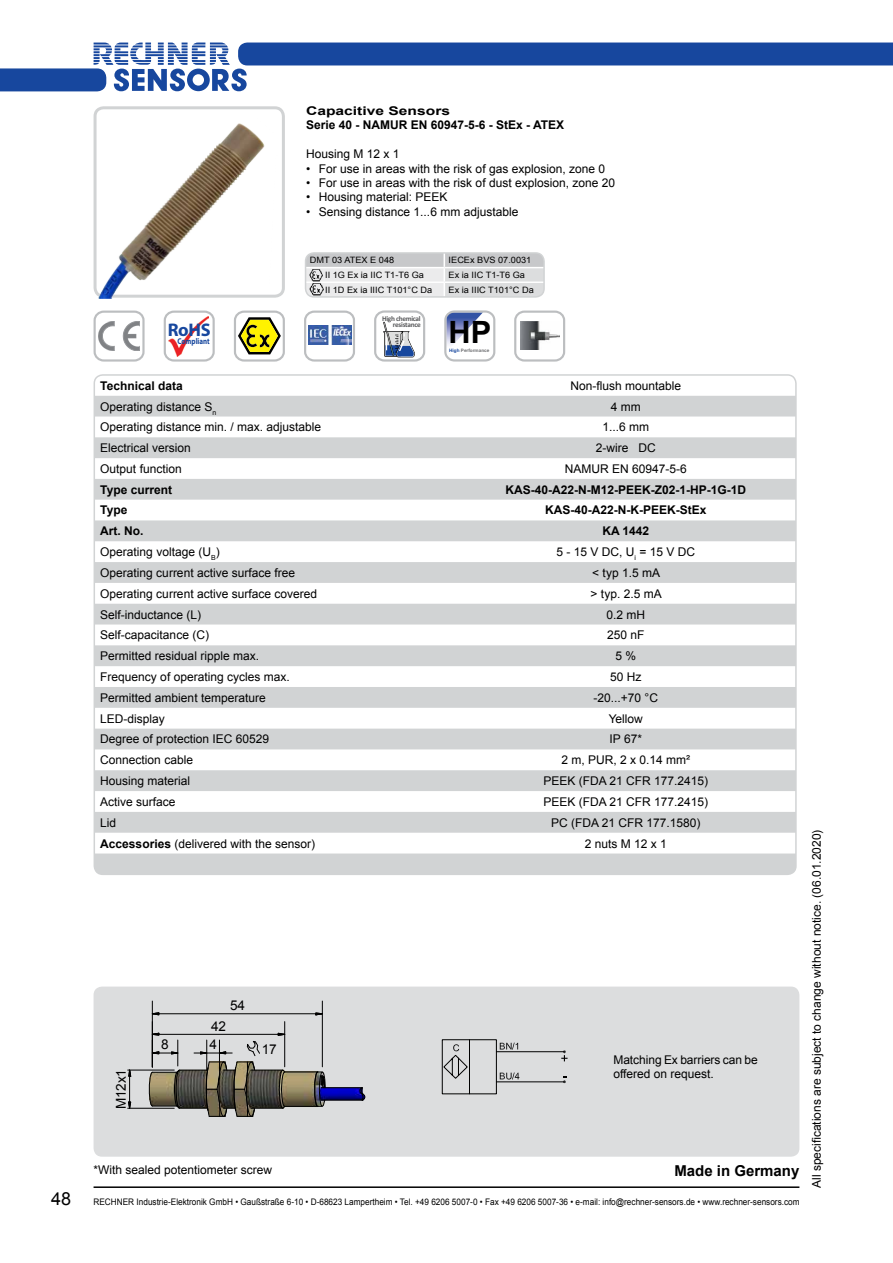
<style>
.page{position:relative;width:893px;height:1263px;background:#fff}
.page>*{position:absolute;margin:0;border:0;box-sizing:border-box;transform-origin:0 0}
.t1{font:700 30.75px "Arial";color:#000}
.t2{font:700 18.3px "Myriad Pro";color:#17479e}
.t3{font:700 15px "Arial";color:#000}
.t4{font:13.5px "Arial";letter-spacing:-.02em;color:#000}
.t5{font:12px/14.4px "Arial";color:#000}
.t6{font:700 12px "Arial";color:#000}
.t7{font:700 12px/14.4px "Arial";color:#000;scale:1.3 1}
.t8{font:12px "Arial";letter-spacing:.28em;color:#000}
.t9{font:9px "Arial";color:#000;scale:.91 1}
.t10{font:8.7px "Arial";color:#000;scale:1.05 1}
.t11{font:700 8.4px "Myriad Pro";color:#17479e;scale:.82 1}
.t12{font:700 7.2px/6.1px "Calibri";letter-spacing:-.045em;color:#58595b;text-align:right}
.t13{font:700 4.65px "Arial";color:#6d6e71}
.s1{color:#17479e}
.s2{font-weight:700}
.s3{font-size:18px}
</style>
<div class="page">
<svg style="left:0;top:43px;width:893px;height:48px"></svg>
<hr style="left:94px;top:1186px;width:705px;height:2px;background:#000">
<div style="left:94px;top:986px;width:705px;height:171px;background:#dcddde;border-radius:9px"></div>
<div style="left:94px;top:106px;width:191px;height:192px;border:3px solid #d1d3d4;border-radius:9px"></div>
<svg style="left:563px;top:1076px;width:4px;height:7px"></svg>
<svg style="left:561px;top:1050px;width:7px;height:11px"></svg>
<hr style="left:496px;top:1081px;width:68px;height:1px;background:#000">
<hr style="left:496px;top:1051px;width:68px;height:1px;background:#000">
<svg style="left:441px;top:1039px;width:78px;height:56px"></svg>
<div style="left:374px;top:310px;width:51px;height:52px;border:2px solid #bcbec0;border-radius:9px"></div>
<svg style="left:383px;top:322px;width:32px;height:35px"></svg>
<div style="left:94px;top:311px;width:51px;height:51px;border:2px solid #bcbec0;border-radius:9px"></div>
<svg style="left:98px;top:321px;width:42px;height:30px"></svg>
<div style="left:164px;top:311px;width:51px;height:51px;border:2px solid #bcbec0;border-radius:9px"></div>
<img style="left:168px;top:316px;width:40px;height:40px">
<div style="left:304px;top:311px;width:51px;height:51px;border:2px solid #bcbec0;border-radius:9px"></div>
<img style="left:308px;top:325px;width:43px;height:20px">
<div style="left:234px;top:311px;width:51px;height:51px;border:2px solid #bcbec0;border-radius:9px"></div>
<svg style="left:238px;top:317px;width:43px;height:37px"></svg>
<svg style="left:444px;top:310px;width:51px;height:52px"></svg>
<img style="left:260px;top:1062px;width:99px;height:46px">
<svg style="left:359px;top:1087px;width:6px;height:14px"></svg>
<hr style="left:321px;top:1087px;width:41px;height:1px;background:#000">
<hr style="left:321px;top:1100px;width:41px;height:1px;background:#000">
<svg style="left:279px;top:1069px;width:6px;height:40px"></svg>
<svg style="left:314px;top:1071px;width:12px;height:36px"></svg>
<hr style="left:251px;top:1108px;width:32px;height:1px;background:#000">
<hr style="left:251px;top:1070px;width:32px;height:1px;background:#000">
<hr style="left:285px;top:1106px;width:33px;height:1px;background:#000">
<hr style="left:285px;top:1072px;width:33px;height:1px;background:#000">
<svg style="left:151px;top:1012px;width:8px;height:3px"></svg>
<svg style="left:315px;top:1012px;width:7px;height:3px"></svg>
<hr style="left:159px;top:1013px;width:157px;height:1px;background:#000">
<hr style="left:322px;top:1001px;width:1px;height:66px;background:#000">
<hr style="left:152px;top:1001px;width:1px;height:66px;background:#000">
<svg style="left:278px;top:1032px;width:8px;height:4px"></svg>
<hr style="left:159px;top:1034px;width:119px;height:1px;background:#000">
<hr style="left:284px;top:1021px;width:1px;height:46px;background:#000">
<svg style="left:128px;top:1069px;width:3px;height:39px"></svg>
<hr style="left:128px;top:1070px;width:46px;height:1px;background:#000">
<hr style="left:128px;top:1108px;width:46px;height:1px;background:#000">
<svg style="left:149px;top:1033px;width:111px;height:84px"></svg>
<img style="left:94px;top:114px;width:184px;height:185px">
<div style="left:514px;top:311px;width:51px;height:51px;border:2px solid #bcbec0;border-radius:9px"></div>
<img style="left:520px;top:322px;width:39px;height:28px">
<svg style="left:306px;top:255px;width:236px;height:40px;background:#dddddf"></svg>
<div style="left:305px;top:252px;width:240px;height:46px;border:2px solid #d1d3d4;border-radius:9px"></div>
<img style="left:308px;top:268px;width:15px;height:13px">
<img style="left:309px;top:283px;width:14px;height:12px">
<svg style="left:94px;top:396px;width:700px;height:478px;fill:#d4d6d7"></svg>
<div style="left:94px;top:374px;width:703px;height:501px;border:2px solid #d1d3d4;border-radius:9px"></div>
<p class="t7" style="left:306px;top:104px;width:200px">Capacitive Sensors<br>Serie 40 - NAMUR EN 60947-5-6 - StEx - ATEX</p>
<p class="t5" style="left:306px;top:147px;width:95px">Housing M 12 x 1</p>
<p class="t5" style="left:306px;top:161px;width:300px">• For use in areas with the risk of gas explosion, zone 0</p>
<p class="t5" style="left:306px;top:176px;width:310px">• For use in areas with the risk of dust explosion, zone 20</p>
<p class="t5" style="left:306px;top:190px;width:143px">• Housing material: PEEK</p>
<p class="t5" style="left:306px;top:205px;width:214px">• Sensing distance 1...6 mm adjustable</p>
<p class="t10" style="left:310px;top:255px;width:82px">DMT 03 ATEX E 048</p>
<p class="t10" style="left:449px;top:255px;width:80px">IECEx BVS 07.0031</p>
<p class="t10" style="left:325px;top:269px;width:96px">II 1G Ex ia IIC T1-T6 Ga</p>
<p class="t10" style="left:449px;top:269px;width:74px">Ex ia IIC T1-T6 Ga</p>
<p class="t10" style="left:325px;top:284px;width:103px">II 1D Ex ia IIIC T101°C Da</p>
<p class="t10" style="left:449px;top:284px;width:83px">Ex ia IIIC T101°C Da</p>
<p class="t12" style="left:382px;top:315px;width:40px">High chemical resistance</p>
<h2 class="t2" style="left:168px;top:318px;width:44px">RoHS</h2>
<h1 class="t1" style="left:449px;top:312px;width:44px">HP</h1>
<p class="t13" style="left:449px;top:348px;width:42px"><span class="s1">High</span> Performance</p>
<p class="t11" style="left:178px;top:335px;width:41px">Compliant</p>
<p class="t6" style="left:100px;top:378px;width:84px">Technical data</p>
<p class="t5" style="left:570px;top:378px;width:112px">Non-flush mountable</p>
<p class="t5" style="left:100px;top:399px;width:117px">Operating distance S<sub>n</sub></p>
<p class="t5" style="left:611px;top:399px;width:31px">4 mm</p>
<p class="t5" style="left:100px;top:420px;width:222px">Operating distance min. / max. adjustable</p>
<p class="t5" style="left:602px;top:420px;width:48px">1...6 mm</p>
<p class="t5" style="left:100px;top:441px;width:92px">Electrical version</p>
<p class="t5" style="left:596px;top:441px;width:61px">2-wire DC</p>
<p class="t5" style="left:100px;top:462px;width:83px">Output function</p>
<p class="t5" style="left:565px;top:462px;width:124px">NAMUR EN 60947-5-6</p>
<p class="t6" style="left:100px;top:481px;width:73px">Type current</p>
<p class="t6" style="left:505px;top:481px;width:242px">KAS-40-A22-N-M12-PEEK-Z02-1-HP-1G-1D</p>
<p class="t6" style="left:100px;top:502px;width:29px">Type</p>
<p class="t6" style="left:545px;top:502px;width:163px">KAS-40-A22-N-K-PEEK-StEx</p>
<p class="t6" style="left:100px;top:523px;width:45px">Art. No.</p>
<p class="t6" style="left:602px;top:523px;width:48px">KA 1442</p>
<p class="t5" style="left:100px;top:545px;width:121px">Operating voltage (U<sub>B</sub>)</p>
<p class="t5" style="left:556px;top:545px;width:140px">5 - 15 V DC, U<sub>i</sub> = 15 V DC</p>
<p class="t5" style="left:100px;top:566px;width:196px">Operating current active surface free</p>
<p class="t5" style="left:592px;top:566px;width:69px">&lt; typ 1.5 mA</p>
<p class="t5" style="left:100px;top:586px;width:218px">Operating current active surface covered</p>
<p class="t5" style="left:591px;top:586px;width:73px">&gt; typ. 2.5 mA</p>
<p class="t5" style="left:100px;top:607px;width:102px">Self-inductance (L)</p>
<p class="t5" style="left:606px;top:607px;width:40px">0.2 mH</p>
<p class="t5" style="left:100px;top:628px;width:110px">Self-capacitance (C)</p>
<p class="t5" style="left:607px;top:628px;width:39px">250 nF</p>
<p class="t5" style="left:100px;top:649px;width:160px">Permitted residual ripple max.</p>
<p class="t5" style="left:615px;top:649px;width:22px">5 %</p>
<p class="t5" style="left:100px;top:670px;width:191px">Frequency of operating cycles max.</p>
<p class="t5" style="left:610px;top:670px;width:33px">50 Hz</p>
<p class="t5" style="left:100px;top:690px;width:167px">Permitted ambient temperature</p>
<p class="t5" style="left:594px;top:690px;width:66px">-20...+70 °C</p>
<p class="t5" style="left:100px;top:711px;width:66px">LED-display</p>
<p class="t5" style="left:609px;top:711px;width:36px">Yellow</p>
<p class="t5" style="left:100px;top:732px;width:170px">Degree of protection IEC 60529</p>
<p class="t5" style="left:610px;top:732px;width:34px">IP 67*</p>
<p class="t5" style="left:100px;top:753px;width:94px">Connection cable</p>
<p class="t5" style="left:561px;top:753px;width:130px">2 m, PUR, 2 x 0.14 mm²</p>
<p class="t5" style="left:100px;top:774px;width:92px">Housing material</p>
<p class="t5" style="left:543px;top:774px;width:166px">PEEK (FDA 21 CFR 177.2415)</p>
<p class="t5" style="left:100px;top:795px;width:77px">Active surface</p>
<p class="t5" style="left:543px;top:795px;width:166px">PEEK (FDA 21 CFR 177.2415)</p>
<p class="t5" style="left:100px;top:815px;width:18px">Lid</p>
<p class="t5" style="left:551px;top:815px;width:151px">PC (FDA 21 CFR 177.1580)</p>
<p class="t5" style="left:100px;top:836px;width:216px"><span class="s2">Accessories</span> (delivered with the sensor)</p>
<p class="t8" style="left:585px;top:835px;width:84px">2nutsM12x1</p>
<p class="t4" style="left:230px;top:996px;width:16px">54</p>
<p class="t4" style="left:112px;top:1109px;width:42px;rotate:-90deg">M x1</p>
<p class="t4" style="left:112px;top:1098px;width:17px;rotate:-90deg">12</p>
<p class="t4" style="left:161px;top:1035px;width:9px">8</p>
<p class="t4" style="left:211px;top:1017px;width:16px">42</p>
<p class="t4" style="left:209px;top:1035px;width:9px">4</p>
<p class="t4" style="left:262px;top:1041px;width:16px">17</p>
<p class="t5" style="left:94px;top:1162px;width:180px">*With sealed potentiometer screw</p>
<p class="t5" style="left:613px;top:1052px;width:146px">Matching Ex barriers can be offered on request.</p>
<p class="t3" style="left:674px;top:1161px;width:127px">Made in Germany</p>
<p class="t9" style="left:51px;top:1196px;width:824px"><span class="s3">48</span> RECHNER Industrie-Elektronik GmbH • Gaußstraße 6-10 • D-68623 Lampertheim • Tel. +49 6206 5007-0 • Fax +49 6206 5007-36 • e-mail: info@rechner-sensors.de • www.rechner-sensors.com</p>
<p class="t5" style="left:809px;top:1188px;width:360px;rotate:-90deg">All specifications are subject to change without notice. (06.01.2020)</p>
</div>
